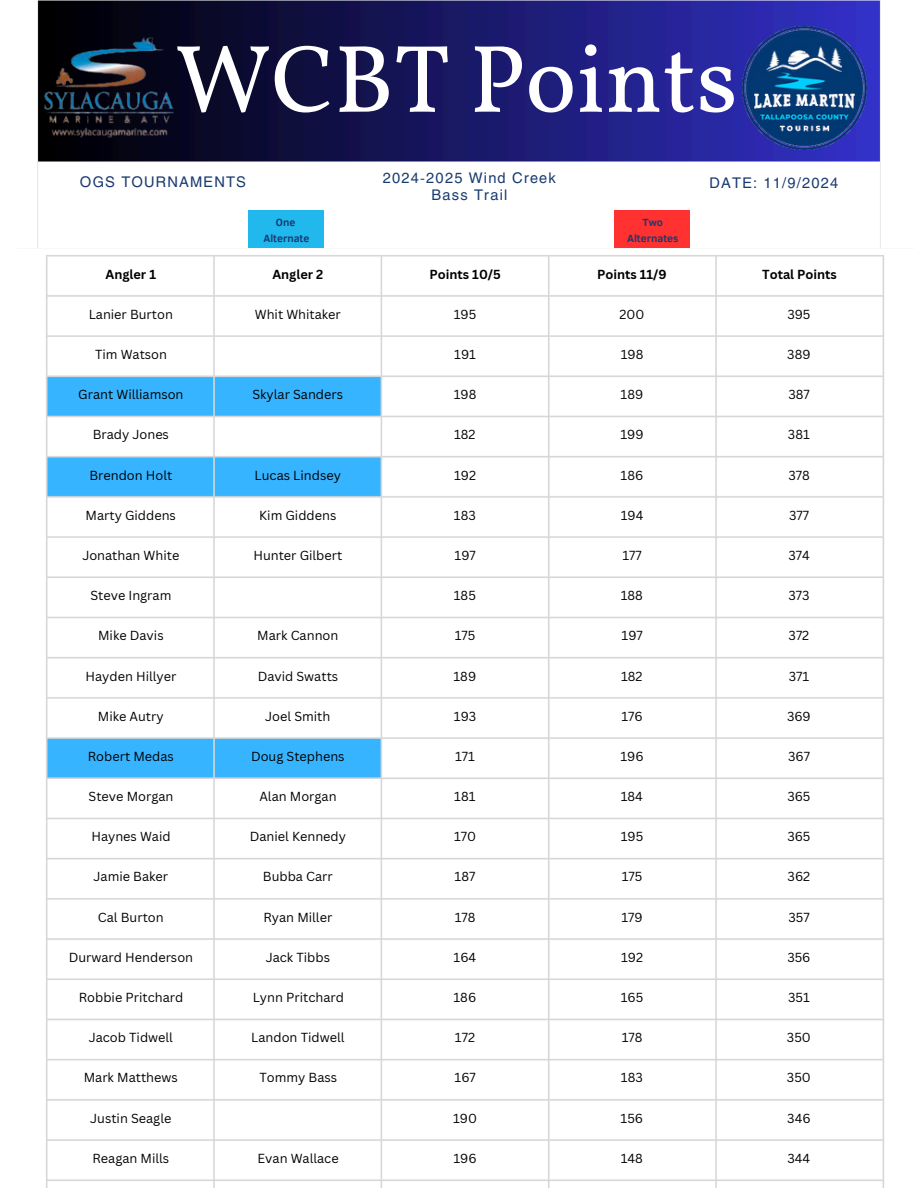
<style>
.page{position:relative;width:918px;height:1188px;background:#fff}
.page>*{position:absolute;margin:0;border:0;box-sizing:border-box;transform-origin:0 0}
.t1{font:96.15px "Vollkorn";color:#fff}
.t2{font:14.55px/16.8px "Helios";letter-spacing:.08em;color:#193b70;text-align:center}
.t3{font:12.75px "Canva Sans";color:#000}
.t4{font:700 12.75px "Canva Sans";color:#000}
.t5{font:700 10.65px "Clear Sans";color:#193b70}
</style>
<div class="page">
<img style="left:37px;top:0;width:844px;height:243px">
<img style="left:44px;top:37px;width:132px;height:101px">
<img style="left:743px;top:26px;width:123px;height:124px">
<div style="left:249px;top:211px;width:75px;height:37px;background:#21b8ed"></div>
<div style="left:615px;top:211px;width:75px;height:37px;background:#ff3131"></div>
<img style="left:37px;top:243px;width:847px;height:945px">
<h5 class="t1" style="left:175px;top:20px;width:564px">WCBT Points</h5>
<h5 class="t2" style="left:80px;top:173px;width:168px">OGS TOURNAMENTS</h5>
<h5 class="t2" style="left:383px;top:169px;width:174px">2024-2025 Wind Creek<br>Bass Trail</h5>
<h5 class="t2" style="left:710px;top:174px;width:130px">DATE: 11/9/2024</h5>
<h5 class="t5" style="left:276px;top:214px;width:21px">One</h5>
<h5 class="t5" style="left:263px;top:230px;width:47px">Alternate</h5>
<h5 class="t5" style="left:643px;top:214px;width:22px">Two</h5>
<h5 class="t5" style="left:627px;top:230px;width:53px">Alternates</h5>
<p class="t4" style="left:105px;top:265px;width:52px">Angler 1</p>
<h5 class="t4" style="left:272px;top:265px;width:52px">Angler 2</h5>
<h5 class="t4" style="left:430px;top:265px;width:73px">Points 10/5</h5>
<h5 class="t4" style="left:597px;top:265px;width:71px">Points 11/9</h5>
<h5 class="t4" style="left:762px;top:265px;width:76px">Total Points</h5>
<h5 class="t3" style="left:89px;top:305px;width:86px">Lanier Burton</h5>
<h5 class="t3" style="left:255px;top:305px;width:88px">Whit Whitaker</h5>
<h5 class="t3" style="left:454px;top:305px;width:24px">195</h5>
<h4 class="t3" style="left:619px;top:305px;width:26px">200</h4>
<h5 class="t3" style="left:787px;top:305px;width:25px">395</h5>
<h3 class="t3" style="left:95px;top:345px;width:74px">Tim Watson</h3>
<h5 class="t3" style="left:454px;top:345px;width:23px">191</h5>
<h5 class="t3" style="left:621px;top:345px;width:24px">198</h5>
<h5 class="t3" style="left:787px;top:345px;width:25px">389</h5>
<h5 class="t3" style="left:78px;top:386px;width:107px">Grant Williamson</h5>
<h5 class="t3" style="left:252px;top:386px;width:92px">Skylar Sanders</h5>
<h5 class="t3" style="left:454px;top:386px;width:24px">198</h5>
<h5 class="t3" style="left:621px;top:386px;width:24px">189</h5>
<h5 class="t3" style="left:788px;top:386px;width:23px">387</h5>
<p class="t3" style="left:93px;top:426px;width:78px">Brady Jones</p>
<h5 class="t3" style="left:89px;top:466px;width:84px">Brendon Holt</h5>
<h5 class="t3" style="left:255px;top:466px;width:88px">Lucas Lindsey</h5>
<h5 class="t3" style="left:454px;top:426px;width:23px">182</h5>
<h5 class="t3" style="left:454px;top:466px;width:23px">192</h5>
<h5 class="t3" style="left:620px;top:426px;width:25px">199</h5>
<h5 class="t3" style="left:621px;top:466px;width:24px">186</h5>
<h5 class="t3" style="left:788px;top:426px;width:23px">381</h5>
<h5 class="t3" style="left:788px;top:466px;width:23px">378</h5>
<h5 class="t3" style="left:86px;top:506px;width:92px">Marty Giddens</h5>
<h5 class="t3" style="left:82px;top:546px;width:99px">Jonathan White</h5>
<h4 class="t3" style="left:259px;top:506px;width:79px">Kim Giddens</h4>
<h5 class="t3" style="left:253px;top:546px;width:90px">Hunter Gilbert</h5>
<h5 class="t3" style="left:454px;top:506px;width:23px">183</h5>
<h5 class="t3" style="left:455px;top:546px;width:23px">197</h5>
<h5 class="t3" style="left:621px;top:506px;width:24px">194</h5>
<h5 class="t3" style="left:622px;top:546px;width:21px">177</h5>
<h5 class="t3" style="left:789px;top:506px;width:21px">377</h5>
<h5 class="t3" style="left:789px;top:546px;width:23px">374</h5>
<h5 class="t3" style="left:90px;top:586px;width:82px">Steve Ingram</h5>
<h5 class="t3" style="left:454px;top:586px;width:24px">185</h5>
<h5 class="t3" style="left:621px;top:586px;width:24px">188</h5>
<h5 class="t3" style="left:788px;top:586px;width:23px">373</h5>
<h2 class="t3" style="left:98px;top:627px;width:67px">Mike Davis</h2>
<h5 class="t3" style="left:86px;top:667px;width:92px">Hayden Hillyer</h5>
<h5 class="t3" style="left:257px;top:627px;width:83px">Mark Cannon</h5>
<h5 class="t3" style="left:258px;top:667px;width:82px">David Swatts</h5>
<h5 class="t3" style="left:455px;top:627px;width:22px">175</h5>
<h5 class="t3" style="left:454px;top:667px;width:24px">189</h5>
<h5 class="t3" style="left:622px;top:627px;width:23px">197</h5>
<h5 class="t3" style="left:621px;top:667px;width:23px">182</h5>
<h5 class="t3" style="left:789px;top:627px;width:22px">372</h5>
<h5 class="t3" style="left:789px;top:667px;width:22px">371</h5>
<p class="t3" style="left:98px;top:707px;width:67px">Mike Autry</p>
<h5 class="t3" style="left:265px;top:707px;width:67px">Joel Smith</h5>
<h5 class="t3" style="left:454px;top:707px;width:24px">193</h5>
<h5 class="t3" style="left:622px;top:707px;width:23px">176</h5>
<h5 class="t3" style="left:787px;top:707px;width:25px">369</h5>
<h5 class="t3" style="left:88px;top:747px;width:88px">Robert Medas</h5>
<h5 class="t3" style="left:251px;top:747px;width:95px">Doug Stephens</h5>
<h4 class="t3" style="left:455px;top:747px;width:21px">171</h4>
<h5 class="t3" style="left:620px;top:747px;width:25px">196</h5>
<h5 class="t3" style="left:788px;top:747px;width:23px">367</h5>
<h5 class="t3" style="left:89px;top:787px;width:86px">Steve Morgan</h5>
<p class="t3" style="left:91px;top:828px;width:81px">Haynes Waid</p>
<h5 class="t3" style="left:259px;top:787px;width:79px">Alan Morgan</h5>
<h5 class="t3" style="left:250px;top:828px;width:98px">Daniel Kennedy</h5>
<h5 class="t3" style="left:454px;top:787px;width:23px">181</h5>
<h5 class="t3" style="left:454px;top:828px;width:24px">170</h5>
<h5 class="t3" style="left:621px;top:787px;width:24px">184</h5>
<h5 class="t3" style="left:621px;top:828px;width:24px">195</h5>
<h5 class="t3" style="left:787px;top:787px;width:25px">365</h5>
<h5 class="t3" style="left:787px;top:828px;width:25px">365</h5>
<h4 class="t3" style="left:94px;top:868px;width:76px">Jamie Baker</h4>
<h5 class="t3" style="left:263px;top:868px;width:71px">Bubba Carr</h5>
<h5 class="t3" style="left:455px;top:868px;width:22px">187</h5>
<h5 class="t3" style="left:622px;top:868px;width:22px">175</h5>
<h5 class="t3" style="left:788px;top:868px;width:24px">362</h5>
<p class="t3" style="left:98px;top:908px;width:67px">Cal Burton</p>
<h5 class="t3" style="left:264px;top:908px;width:70px">Ryan Miller</h5>
<h5 class="t3" style="left:455px;top:908px;width:22px">178</h5>
<h5 class="t3" style="left:622px;top:908px;width:23px">179</h5>
<h5 class="t3" style="left:789px;top:908px;width:23px">357</h5>
<h5 class="t3" style="left:69px;top:948px;width:126px">Durward Henderson</h5>
<h5 class="t3" style="left:266px;top:948px;width:66px">Jack Tibbs</h5>
<h5 class="t3" style="left:454px;top:948px;width:24px">164</h5>
<h5 class="t3" style="left:621px;top:948px;width:23px">192</h5>
<h5 class="t3" style="left:787px;top:948px;width:25px">356</h5>
<h5 class="t3" style="left:79px;top:988px;width:106px">Robbie Pritchard</h5>
<h5 class="t3" style="left:253px;top:988px;width:93px">Lynn Pritchard</h5>
<h5 class="t3" style="left:454px;top:988px;width:24px">186</h5>
<h5 class="t3" style="left:621px;top:988px;width:24px">165</h5>
<h5 class="t3" style="left:788px;top:988px;width:23px">351</h5>
<h5 class="t3" style="left:89px;top:1029px;width:86px">Jacob Tidwell</h5>
<h5 class="t3" style="left:251px;top:1029px;width:95px">Landon Tidwell</h5>
<h5 class="t3" style="left:455px;top:1029px;width:22px">172</h5>
<h5 class="t3" style="left:84px;top:1069px;width:96px">Mark Matthews</h5>
<p class="t3" style="left:90px;top:1109px;width:83px">Justin Seagle</p>
<h2 class="t3" style="left:93px;top:1149px;width:78px">Reagan Mills</h2>
<h5 class="t3" style="left:259px;top:1069px;width:79px">Tommy Bass</h5>
<h5 class="t3" style="left:258px;top:1149px;width:83px">Evan Wallace</h5>
<h5 class="t3" style="left:455px;top:1069px;width:23px">167</h5>
<h5 class="t3" style="left:453px;top:1109px;width:25px">190</h5>
<h5 class="t3" style="left:453px;top:1149px;width:25px">196</h5>
<h5 class="t3" style="left:622px;top:1029px;width:22px">178</h5>
<h5 class="t3" style="left:621px;top:1069px;width:23px">183</h5>
<h5 class="t3" style="left:787px;top:1029px;width:25px">350</h5>
<h5 class="t3" style="left:787px;top:1069px;width:25px">350</h5>
<h5 class="t3" style="left:621px;top:1109px;width:24px">156</h5>
<h5 class="t3" style="left:787px;top:1109px;width:25px">346</h5>
<h5 class="t3" style="left:621px;top:1149px;width:24px">148</h5>
<h4 class="t3" style="left:788px;top:1149px;width:24px">344</h4>
</div>
